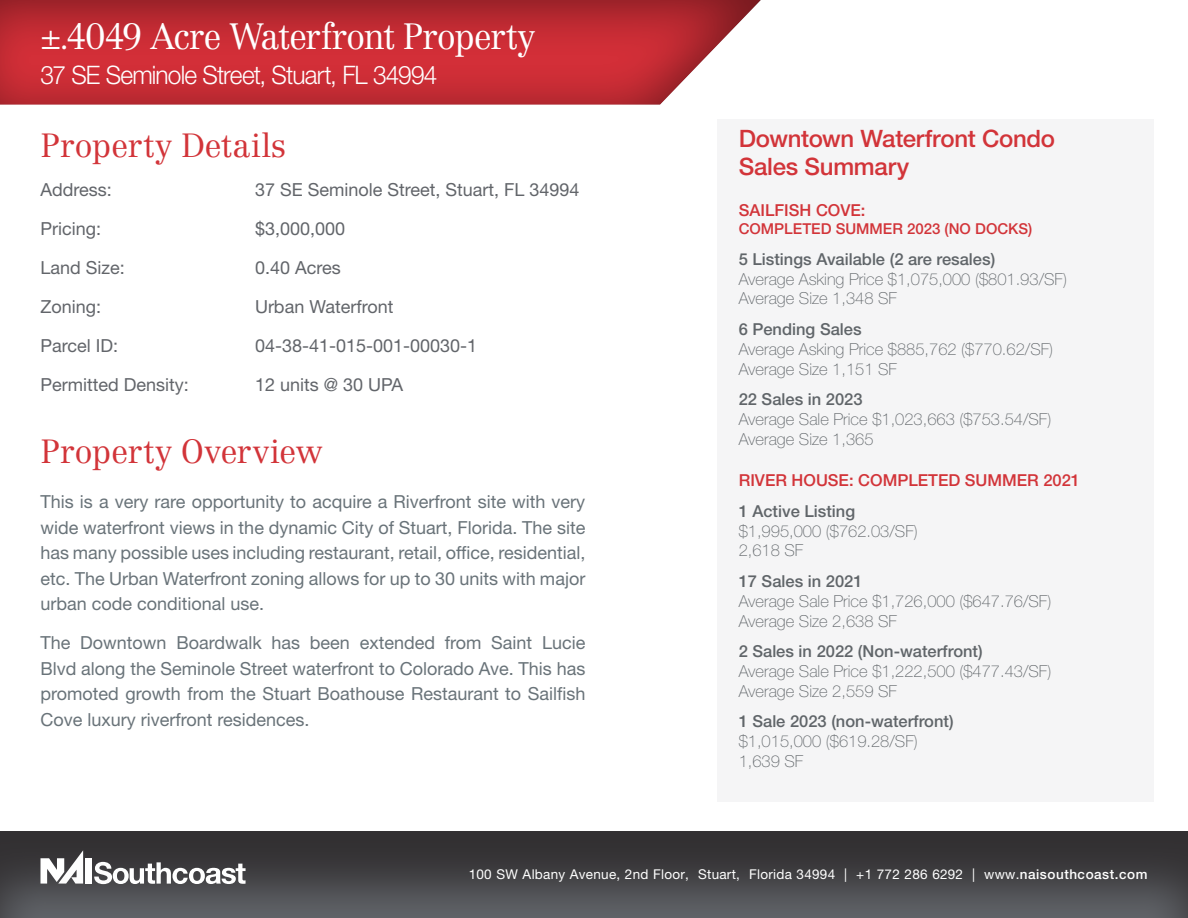
<style>
.page{position:relative;width:1188px;height:918px;background:#fff}
.page>*{position:absolute;margin:0;border:0;box-sizing:border-box;transform-origin:0 0}
.t1{font:300 36px "Centennial LT Std";letter-spacing:-.035em;color:#fff;scale:.96 1}
.t2{font:300 33px "Centennial LT Std";letter-spacing:-.01em;color:#d23439}
.t3{font:300 25.5px "Helvetica Neue LT Std";letter-spacing:-.035em;color:#fff;scale:.96 1}
.t4{font:500 24px "Helvetica Neue LT Std";letter-spacing:-.01em;color:#d23439}
.t5{font:18px/25.5px "Helvetica Neue LT Std";color:#697379;text-align:justify}
.t6{font:18px "Helvetica Neue LT Std";color:#62656a}
.t7{font:100 16.5px "Helvetica Neue LT Std";color:#606569}
.t8{font:500 16.5px "Helvetica Neue LT Std";color:#606569}
.t9{font:500 16.5px "Helvetica Neue LT Std";color:#d23439}
.t10{font:500 15px "Helvetica Neue LT Std";color:#d23439}
.t11{font:13.5px "Helvetica Neue LT Std";letter-spacing:.02em;color:#fff}
.s1{font-weight:500}
</style>
<div class="page">
<div style="left:717px;top:119px;width:436px;height:682px;background:#f5f5f6"></div>
<div style="left:0;top:830px;width:1188px;height:88px;background:#231f20;opacity:.75"></div>
<div style="left:0;top:0;width:762px;height:106px;background:#231f20;opacity:.51"></div>
<div style="left:85px;top:858px;width:7px;height:26px;background:#fff"></div>
<svg style="left:40px;top:850px;width:43px;height:34px"></svg>
<svg style="left:94px;top:862px;width:152px;height:22px"></svg>
<p class="t1" style="left:40px;top:15px;width:517px">±.4049 Acre Waterfront Property</p>
<p class="t3" style="left:40px;top:59px;width:415px">37 SE Seminole Street, Stuart, FL 34994</p>
<p class="t2" style="left:40px;top:125px;width:247px">Property Details</p>
<p class="t6" style="left:40px;top:178px;width:73px">Address:</p>
<p class="t6" style="left:255px;top:178px;width:326px">37 SE Seminole Street, Stuart, FL 34994</p>
<p class="t6" style="left:40px;top:217px;width:62px">Pricing:</p>
<p class="t6" style="left:255px;top:217px;width:92px">$3,000,000</p>
<p class="t6" style="left:40px;top:256px;width:86px">Land Size:</p>
<p class="t6" style="left:255px;top:256px;width:87px">0.40 Acres</p>
<p class="t6" style="left:40px;top:295px;width:62px">Zoning:</p>
<p class="t6" style="left:255px;top:295px;width:140px">Urban Waterfront</p>
<p class="t6" style="left:40px;top:334px;width:79px">Parcel ID:</p>
<p class="t6" style="left:255px;top:334px;width:224px">04-38-41-015-001-00030-1</p>
<p class="t6" style="left:40px;top:373px;width:150px">Permitted Density:</p>
<p class="t6" style="left:255px;top:373px;width:150px">12 units @ 30 UPA</p>
<p class="t2" style="left:40px;top:431px;width:284px">Property Overview</p>
<p class="t5" style="left:40px;top:489px;width:546px">This is a very rare opportunity to acquire a Riverfront site with very wide waterfront views in the dynamic City of Stuart, Florida. The site has many possible uses including restaurant, retail, office, residential, etc. The Urban Waterfront zoning allows for up to 30 units with major urban code conditional use.</p>
<p class="t5" style="left:40px;top:630px;width:546px">The Downtown Boardwalk has been extended from Saint Lucie Blvd along the Seminole Street waterfront to Colorado Ave. This has promoted growth from the Stuart Boathouse Restaurant to Sailfish Cove luxury riverfront residences.</p>
<p class="t4" style="left:739px;top:124px;width:318px">Downtown Waterfront Condo</p>
<p class="t4" style="left:739px;top:152px;width:172px">Sales Summary</p>
<p class="t9" style="left:739px;top:201px;width:128px">SAILFISH COVE:</p>
<p class="t10" style="left:739px;top:220px;width:295px">COMPLETED SUMMER 2023 (NO DOCKS)</p>
<p class="t8" style="left:739px;top:249px;width:258px">5 Listings Available (2 are resales)</p>
<p class="t7" style="left:739px;top:269px;width:330px">Average Asking Price $1,075,000 ($801.93/SF)</p>
<p class="t7" style="left:739px;top:289px;width:160px">Average Size 1,348 SF</p>
<p class="t8" style="left:739px;top:319px;width:124px">6 Pending Sales</p>
<p class="t7" style="left:739px;top:340px;width:316px">Average Asking Price $885,762 ($770.62/SF)</p>
<p class="t7" style="left:739px;top:359px;width:160px">Average Size 1,151 SF</p>
<p class="t8" style="left:739px;top:390px;width:125px">22 Sales in 2023</p>
<p class="t7" style="left:739px;top:410px;width:314px">Average Sale Price $1,023,663 ($753.54/SF)</p>
<p class="t7" style="left:739px;top:430px;width:136px">Average Size 1,365</p>
<p class="t9" style="left:739px;top:471px;width:343px">RIVER HOUSE: COMPLETED SUMMER 2021</p>
<p class="t8" style="left:739px;top:501px;width:118px">1 Active Listing</p>
<p class="t7" style="left:739px;top:521px;width:181px">$1,995,000 ($762.03/SF)</p>
<p class="t7" style="left:739px;top:541px;width:66px">2,618 SF</p>
<p class="t8" style="left:739px;top:571px;width:125px">17 Sales in 2021</p>
<p class="t7" style="left:739px;top:592px;width:314px">Average Sale Price $1,726,000 ($647.76/SF)</p>
<p class="t7" style="left:739px;top:611px;width:160px">Average Size 2,638 SF</p>
<p class="t8" style="left:739px;top:642px;width:245px">2 Sales in 2022 (Non-waterfront)</p>
<p class="t7" style="left:739px;top:662px;width:314px">Average Sale Price $1,222,500 ($477.43/SF)</p>
<p class="t7" style="left:739px;top:682px;width:160px">Average Size 2,559 SF</p>
<p class="t8" style="left:739px;top:712px;width:216px">1 Sale 2023 (non-waterfront)</p>
<p class="t7" style="left:739px;top:732px;width:181px">$1,015,000 ($619.28/SF)</p>
<p class="t7" style="left:739px;top:752px;width:66px">1,639 SF</p>
<p class="t11" style="left:469px;top:866px;width:680px">100 SW Albany Avenue, 2nd Floor, Stuart, Florida 34994 | +1 772 286 6292 | www.<span class="s1">naisouthcoast.com</span></p>
</div>
